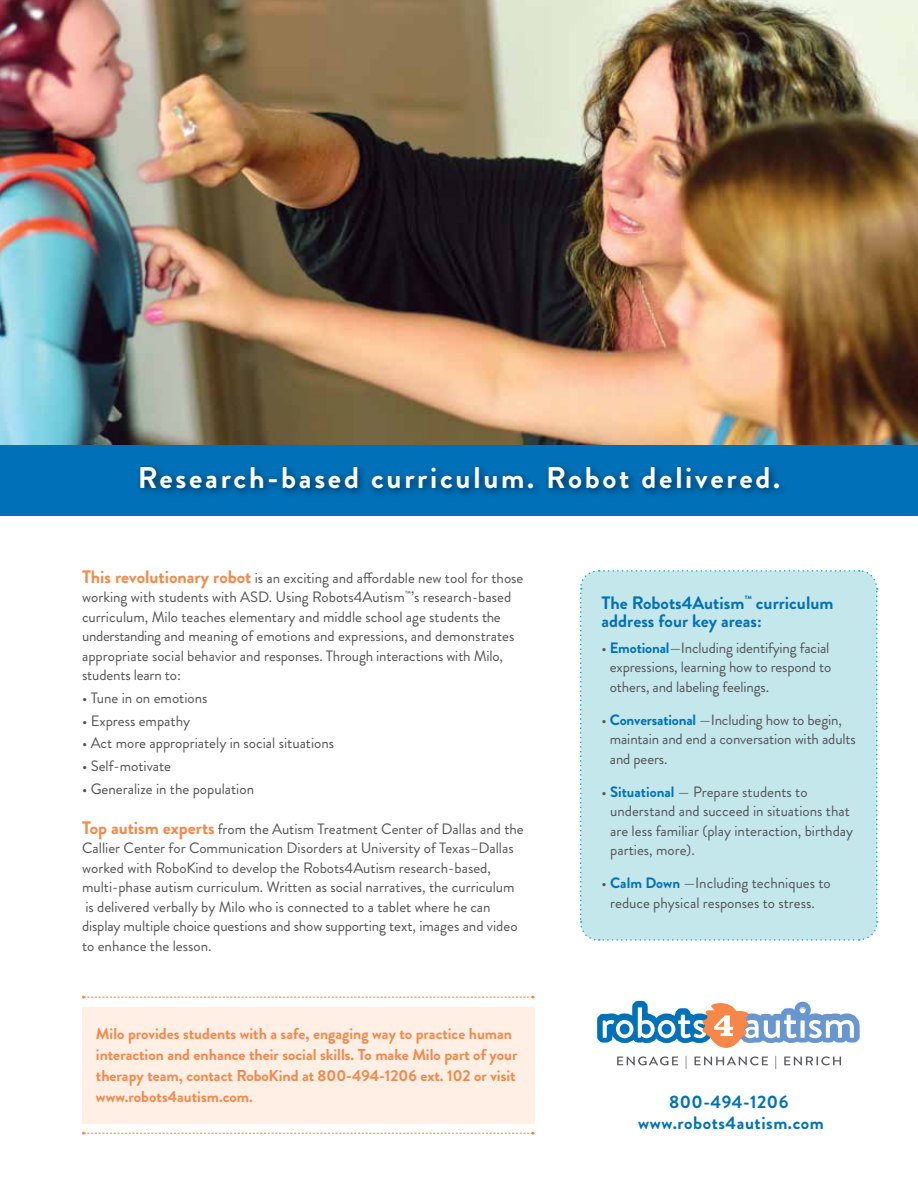
<style>
.page{position:relative;width:918px;height:1188px;background:#fff}
.page>*{position:absolute;margin:0;border:0;box-sizing:border-box;transform-origin:0 0}
.t1{font:700 30px "Brandon Grotesque";letter-spacing:.09em;color:#fff}
.t2{font:700 18px/18px "Brandon Grotesque";color:#0071b9}
.t3{font:700 18px/21px "Brandon Grotesque";letter-spacing:.03em;color:#0071b9;text-align:center}
.t4{font:700 15.75px/21px "Brandon Grotesque";color:#f68749}
.t5{font:15px/19.5px "Brandon Grotesque";color:#535253}
.s1{font-weight:700;font-size:18px;color:#f68749}
.s2{font-weight:700;color:#0071b9}
</style>
<div class="page">
<img style="left:0;top:0;width:918px;height:446px">
<div style="left:82px;top:1007px;width:453px;height:117px;background:#ffefe5"></div>
<svg style="left:82px;top:1132px;width:453px;height:3px"></svg>
<svg style="left:82px;top:996px;width:453px;height:3px"></svg>
<div style="left:0;top:446px;width:918px;height:70px;background:#0071b9"></div>
<div style="left:135px;top:461px;width:654px;height:37px;background:#000;opacity:.6"></div>
<div style="left:580px;top:570px;width:298px;height:371px;background:#c4e7ec"></div>
<svg style="left:597px;top:1000px;width:263px;height:69px"></svg>
<h1 class="t1" style="left:138px;top:457px;width:644px">Research-based curriculum. Robot delivered.</h1>
<p class="t5" style="left:82px;top:568px;width:443px"><span class="s1">This revolutionary robot</span> is an exciting and affordable new tool for those working with students with ASD. Using Robots4Autism<sup>™</sup>’s research-based curriculum, Milo teaches elementary and middle school age students the understanding and meaning of emotions and expressions, and demonstrates appropriate social behavior and responses. Through interactions with Milo, students learn to:</p>
<p class="t5" style="left:82px;top:688px;width:127px">• Tune in on emotions</p>
<p class="t5" style="left:82px;top:711px;width:110px">• Express empathy</p>
<p class="t5" style="left:82px;top:734px;width:254px">• Act more appropriately in social situations</p>
<p class="t5" style="left:82px;top:756px;width:91px">• Self-motivate</p>
<p class="t5" style="left:82px;top:779px;width:174px">• Generalize in the population</p>
<p class="t5" style="left:82px;top:819px;width:443px"><span class="s1">Top autism experts</span> from the Autism Treatment Center of Dallas and the Callier Center for Communication Disorders at University of Texas–Dallas worked with RoboKind to develop the Robots4Autism research-based, multi-phase autism curriculum. Written as social narratives, the curriculum is delivered verbally by Milo who is connected to a tablet where he can display multiple choice questions and show supporting text, images and video to enhance the lesson.</p>
<p class="t4" style="left:96px;top:1023px;width:423px">Milo provides students with a safe, engaging way to practice human interaction and enhance their social skills. To make Milo part of your therapy team, contact RoboKind at 800-494-1206 ext. 102 or visit www.robots4autism.com.</p>
<p class="t2" style="left:602px;top:594px;width:233px">The Robots4Autism<sup>™</sup> curriculum address four key areas:</p>
<p class="t5" style="left:610px;top:638px;width:223px;text-indent:-8px">• <span class="s2">Emotional</span>—Including identifying facial expressions, learning how to respond to others, and labeling feelings.</p>
<p class="t5" style="left:610px;top:710px;width:247px;text-indent:-8px">• <span class="s2">Conversational</span> —Including how to begin, maintain and end a conversation with adults and peers.</p>
<p class="t5" style="left:610px;top:782px;width:245px;text-indent:-9px">• <span class="s2">Situational</span> — Prepare students to understand and succeed in situations that are less familiar (play interaction, birthday parties, more).</p>
<p class="t5" style="left:602px;top:874px;width:231px;text-align:center">• <span class="s2">Calm Down</span> —Including techniques to reduce physical responses to stress.</p>
<p class="t3" style="left:638px;top:1091px;width:187px">800-494-1206 www.robots4autism.com</p>
</div>
